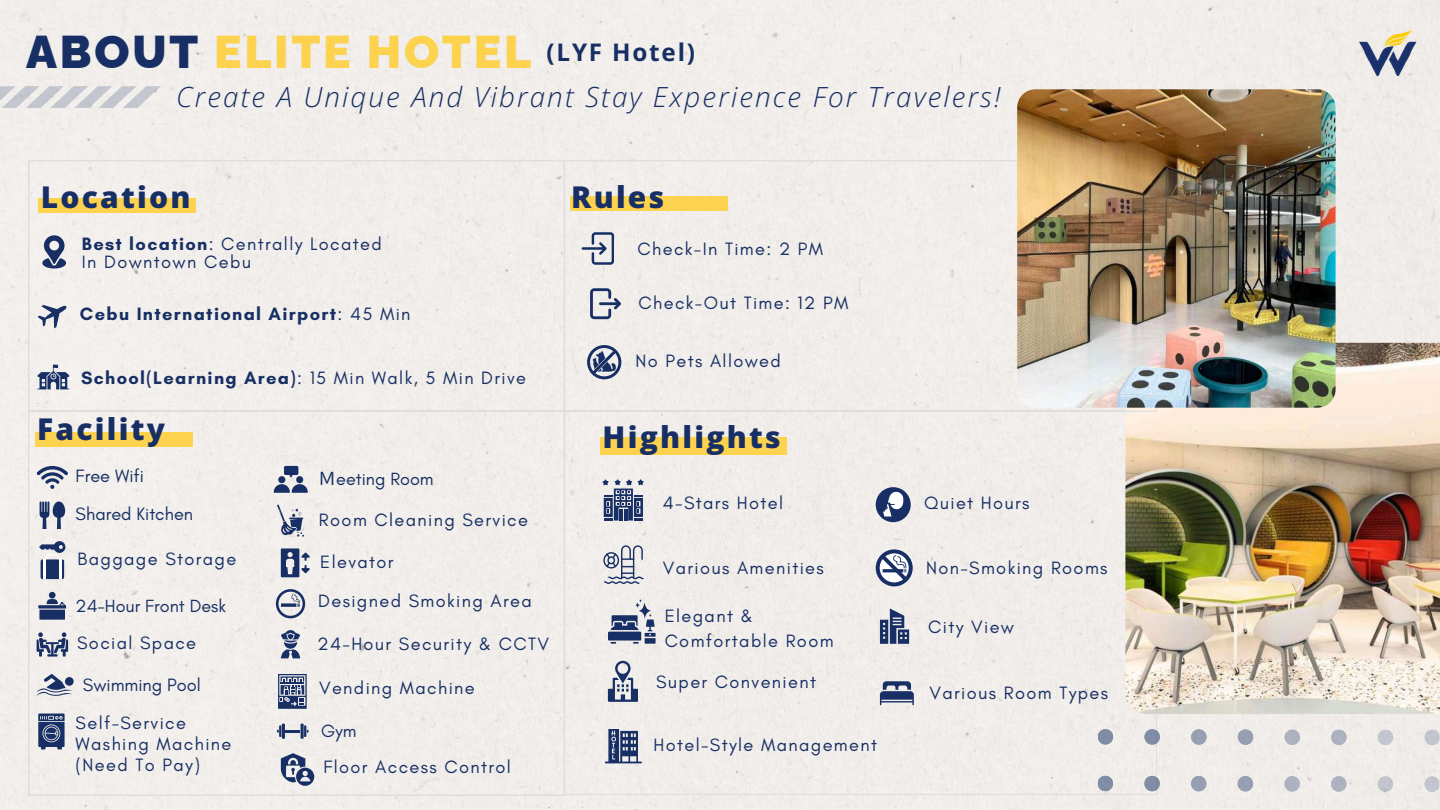
<style>
.page{position:relative;width:1440px;height:810px;background:#f1eeeb}
.page>*{position:absolute;margin:0;border:0;box-sizing:border-box;transform-origin:0 0}
.t1{font:900 46px "Raleway";letter-spacing:.06em;color:#fcd24f}
.t2{font:800 30px "Open Sans";letter-spacing:.075em;color:#172f64}
.t3{font:italic 300 27.8px "Open Sans";letter-spacing:.075em;color:#172f64}
.t4{font:700 24.2px "Open Sans";letter-spacing:.075em;color:#172f64}
.t5{font:18.2px/21px "Glacial Indifference";letter-spacing:.075em;color:#172f64}
.t6{font:700 18.2px "Glacial Indifference";letter-spacing:.075em;color:#172f64}
.t7{font:18.2px/38.4px "Glacial Indifference";color:#172f64}
.t8{font:18px "Glacial Indifference";color:#172f64}
.s1{color:#172f64}
.s2{font-weight:700}
.s3{font-weight:400}
.s4{font-family:"Noto Sans CJ Ksc"}
</style>
<div class="page">
<div style="left:564px;top:411px;width:593px;height:383px;background:#f0ede9"></div>
<svg style="left:1098px;top:776px;width:15px;height:15px"></svg>
<svg style="left:1098px;top:729px;width:15px;height:16px"></svg>
<svg style="left:1144px;top:776px;width:16px;height:15px"></svg>
<svg style="left:1145px;top:729px;width:15px;height:16px"></svg>
<svg style="left:1191px;top:776px;width:15px;height:15px"></svg>
<svg style="left:1191px;top:729px;width:16px;height:16px"></svg>
<svg style="left:1238px;top:776px;width:15px;height:15px"></svg>
<svg style="left:1238px;top:729px;width:15px;height:16px"></svg>
<svg style="left:1284px;top:776px;width:16px;height:16px"></svg>
<svg style="left:1285px;top:730px;width:15px;height:15px"></svg>
<svg style="left:1331px;top:776px;width:15px;height:16px"></svg>
<svg style="left:1331px;top:730px;width:16px;height:15px"></svg>
<svg style="left:1378px;top:776px;width:15px;height:16px"></svg>
<svg style="left:1378px;top:730px;width:15px;height:15px"></svg>
<svg style="left:1425px;top:776px;width:15px;height:16px"></svg>
<svg style="left:1425px;top:730px;width:15px;height:15px"></svg>
<img style="left:1125px;top:343px;width:315px;height:371px">
<img style="left:1334px;top:0;width:106px;height:106px">
<div style="left:29px;top:411px;width:535px;height:384px;background:#f1eeeb"></div>
<div style="left:564px;top:161px;width:593px;height:250px;background:#f1eeeb"></div>
<div style="left:29px;top:161px;width:535px;height:250px;background:#f1eeeb"></div>
<div style="left:38px;top:198px;width:158px;height:15px;background:#fcd24f"></div>
<div style="left:35px;top:432px;width:158px;height:15px;background:#fcd24f"></div>
<div style="left:600px;top:437px;width:187px;height:18px;background:#fcd24f"></div>
<svg style="left:587px;top:345px;width:34px;height:34px"></svg>
<svg style="left:590px;top:288px;width:31px;height:31px"></svg>
<svg style="left:582px;top:232px;width:32px;height:32px"></svg>
<div style="left:570px;top:196px;width:158px;height:15px;background:#fcd24f"></div>
<svg style="left:0;top:86px;width:161px;height:22px;background:#d6d6da"></svg>
<svg style="left:42px;top:235px;width:24px;height:34px"></svg>
<svg style="left:37px;top:364px;width:32px;height:25px"></svg>
<svg style="left:37px;top:305px;width:30px;height:23px"></svg>
<img style="left:1017px;top:89px;width:319px;height:319px;border-radius:18px">
<svg style="left:40px;top:501px;width:25px;height:27px"></svg>
<svg style="left:39px;top:541px;width:26px;height:38px"></svg>
<hr style="left:43px;top:559px;width:3px;height:20px;background:#fff">
<hr style="left:59px;top:559px;width:3px;height:20px;background:#fff">
<svg style="left:880px;top:681px;width:34px;height:24px"></svg>
<svg style="left:605px;top:729px;width:37px;height:34px"></svg>
<svg style="left:876px;top:549px;width:36px;height:37px"></svg>
<div style="left:876px;top:487px;width:35px;height:35px;background:#172f64;border-radius:50%"></div>
<svg style="left:883px;top:491px;width:20px;height:26px"></svg>
<svg style="left:880px;top:608px;width:29px;height:36px"></svg>
<div style="left:65px;top:677px;width:8px;height:9px;background:#172f64;border-radius:50%"></div>
<svg style="left:37px;top:674px;width:35px;height:22px"></svg>
<svg style="left:38px;top:714px;width:27px;height:35px"></svg>
<hr style="left:285px;top:730px;width:15px;height:3px;background:#172f64">
<svg style="left:277px;top:725px;width:4px;height:12px"></svg>
<hr style="left:282px;top:724px;width:3px;height:15px;background:#172f64">
<svg style="left:304px;top:725px;width:4px;height:12px"></svg>
<hr style="left:301px;top:724px;width:3px;height:15px;background:#172f64">
<svg style="left:603px;top:479px;width:41px;height:42px;background:#7984a0"></svg>
<svg style="left:603px;top:545px;width:41px;height:39px;background:#b9bdc8"></svg>
<svg style="left:608px;top:599px;width:48px;height:45px;background:#98a0b3"></svg>
<svg style="left:608px;top:661px;width:30px;height:41px"></svg>
<svg style="left:274px;top:466px;width:34px;height:27px"></svg>
<svg style="left:276px;top:589px;width:29px;height:29px"></svg>
<svg style="left:277px;top:505px;width:27px;height:32px"></svg>
<svg style="left:281px;top:548px;width:29px;height:29px"></svg>
<svg style="left:281px;top:630px;width:19px;height:28px"></svg>
<svg style="left:37px;top:466px;width:31px;height:23px"></svg>
<div style="left:49px;top:592px;width:7px;height:7px;background:#172f64;border-radius:50%"></div>
<svg style="left:39px;top:599px;width:26px;height:21px"></svg>
<svg style="left:37px;top:632px;width:31px;height:24px"></svg>
<svg style="left:278px;top:674px;width:29px;height:34px"></svg>
<svg style="left:281px;top:753px;width:33px;height:33px"></svg>
<h1 class="t1" style="left:26px;top:25px;width:506px"><span class="s1">ABOUT</span> ELITE HOTEL</h1>
<h3 class="t3" style="left:176px;top:77px;width:826px">Create A Unique And Vibrant Stay Experience For Travelers!</h3>
<h3 class="t4" style="left:547px;top:36px;width:150px">(LYF Hotel)</h3>
<h2 class="t2" style="left:41px;top:176px;width:151px">Location</h2>
<p class="t5" style="left:82px;top:235px;width:301px;line-height:18px"><span class="s2">Best location</span>: Centrally Located<br>In Downtown Cebu</p>
<p class="t6" style="left:80px;top:302px;width:332px">Cebu International Airport<span class="s3">: 45 Min</span></p>
<p class="t6" style="left:81px;top:367px;width:447px">School(Learning Area)<span class="s3">: 15 Min Walk, 5 Min Drive</span></p>
<h2 class="t2" style="left:37px;top:408px;width:130px">Facility</h2>
<p class="t7" style="left:76px;top:456px;width:119px">Free Wifi<br>Shared Kitchen</p>
<p class="t5" style="left:78px;top:549px;width:160px">Baggage Storage</p>
<p class="t8" style="left:76px;top:595px;width:152px">24-Hour Front Desk</p>
<p class="t5" style="left:77px;top:632px;width:121px">Social Space</p>
<p class="t7" style="left:83px;top:665px;width:119px">Swimming Pool</p>
<p class="t5" style="left:76px;top:712px;width:157px">Self-Service<br>Washing Machine (Need To Pay)</p>
<p class="t8" style="left:318px;top:468px;width:117px"><span class="s4">Ｍ</span>eeting Room</p>
<p class="t5" style="left:319px;top:509px;width:211px">Room Cleaning Service</p>
<p class="t5" style="left:320px;top:551px;width:75px">Elevator</p>
<p class="t5" style="left:318px;top:590px;width:215px">Designed Smoking Area</p>
<p class="t5" style="left:318px;top:633px;width:233px">24-Hour Security &amp; CCTV</p>
<p class="t5" style="left:319px;top:678px;width:157px">Vending Machine</p>
<p class="t8" style="left:321px;top:720px;width:37px">Gym</p>
<p class="t5" style="left:323px;top:756px;width:189px">Floor Access Control</p>
<h2 class="t2" style="left:571px;top:176px;width:95px">Rules</h2>
<p class="t5" style="left:638px;top:238px;width:187px">Check-In Time: 2 PM</p>
<p class="t5" style="left:638px;top:292px;width:211px">Check-Out Time: 12 PM</p>
<p class="t5" style="left:635px;top:351px;width:147px">No Pets Allowed</p>
<h2 class="t2" style="left:603px;top:416px;width:180px">Highlights</h2>
<p class="t5" style="left:663px;top:492px;width:122px">4-Stars Hotel</p>
<p class="t5" style="left:663px;top:557px;width:163px">Various Amenities</p>
<p class="t5" style="left:665px;top:603px;width:170px;line-height:25.5px">Elegant &amp;<br>Comfortable Room</p>
<p class="t5" style="left:656px;top:671px;width:161px">Super Convenient</p>
<p class="t5" style="left:653px;top:735px;width:225px">Hotel-Style Management</p>
<p class="t5" style="left:924px;top:492px;width:107px">Quiet Hours</p>
<p class="t5" style="left:926px;top:557px;width:183px">Non-Smoking Rooms</p>
<p class="t5" style="left:928px;top:616px;width:87px">City View</p>
<p class="t5" style="left:930px;top:682px;width:180px">Various Room Types</p>
</div>
